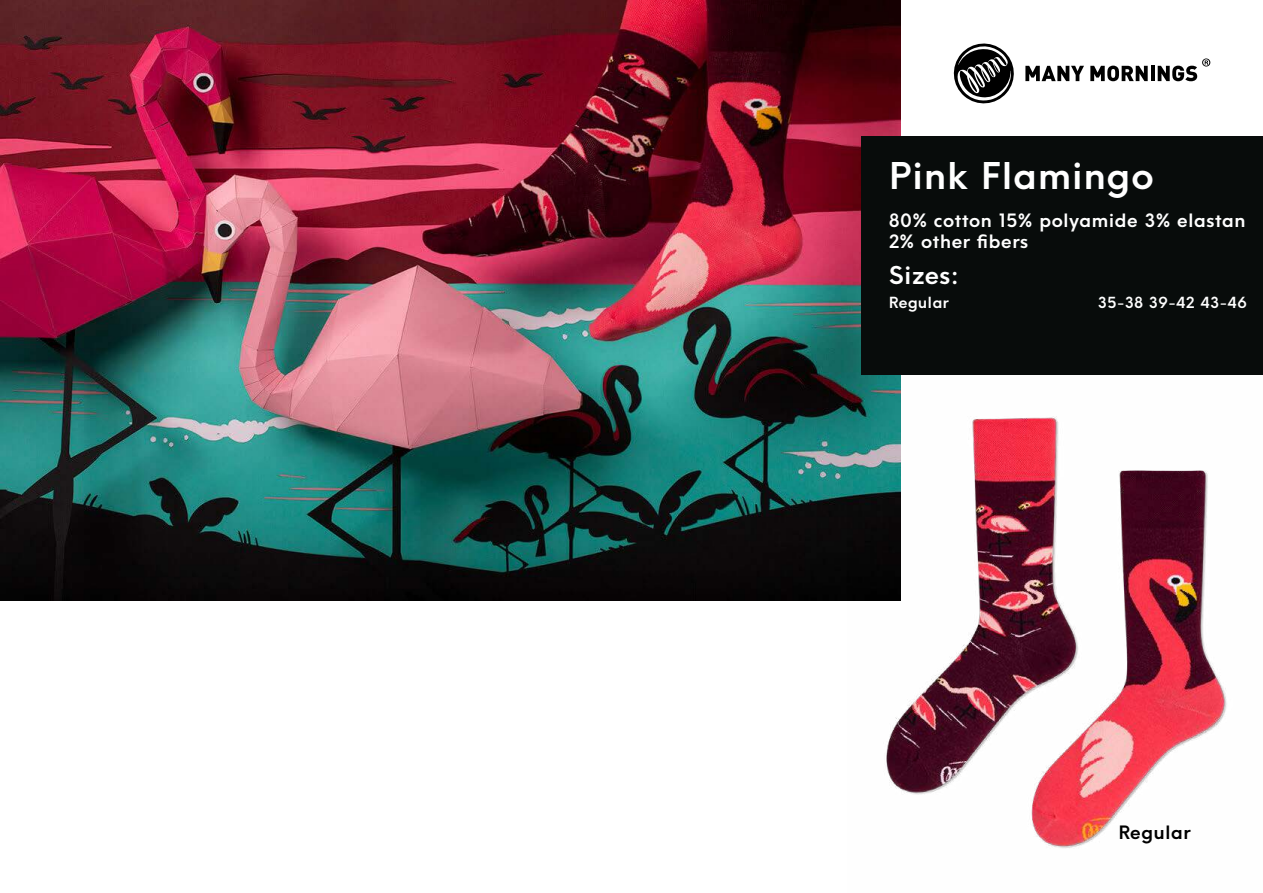
<style>
.page{position:relative;width:1263px;height:893px;background:#fff}
.page>*{position:absolute;margin:0;border:0;box-sizing:border-box;transform-origin:0 0}
.t1{font:600 36px "HK Explorer";color:#fff}
.t2{font:600 24px "HK Explorer";color:#fff}
.t3{font:600 18px/21.6px "HK Explorer";color:#fff}
.t4{font:600 18px "HK Explorer";color:#000}
.t5{font:600 15px "HK Explorer";color:#fff}
</style>
<div class="page">
<img style="left:0;top:0;width:900px;height:600px">
<img style="left:848px;top:374px;width:415px;height:474px">
<div style="left:861px;top:136px;width:402px;height:238px;background:#080c0b"></div>
<svg style="left:1025px;top:66px;width:59px;height:15px"></svg>
<svg style="left:1090px;top:66px;width:58px;height:15px"></svg>
<hr style="left:1151px;top:66px;width:3px;height:15px;background:#000">
<svg style="left:1158px;top:58px;width:52px;height:23px"></svg>
<svg style="left:953px;top:43px;width:61px;height:61px"></svg>
<h1 class="t1" style="left:889px;top:152px;width:267px">Pink Flamingo</h1>
<p class="t3" style="left:889px;top:210px;width:358px">80% cotton 15% polyamide 3% elastan<br>2% other fibers</p>
<h2 class="t2" style="left:889px;top:259px;width:72px">Sizes:</h2>
<p class="t5" style="left:889px;top:293px;width:62px">Regular</p>
<p class="t5" style="left:1098px;top:293px;width:151px">35-38 39-42 43-46</p>
<p class="t4" style="left:1118px;top:820px;width:74px">Regular</p>
</div>
